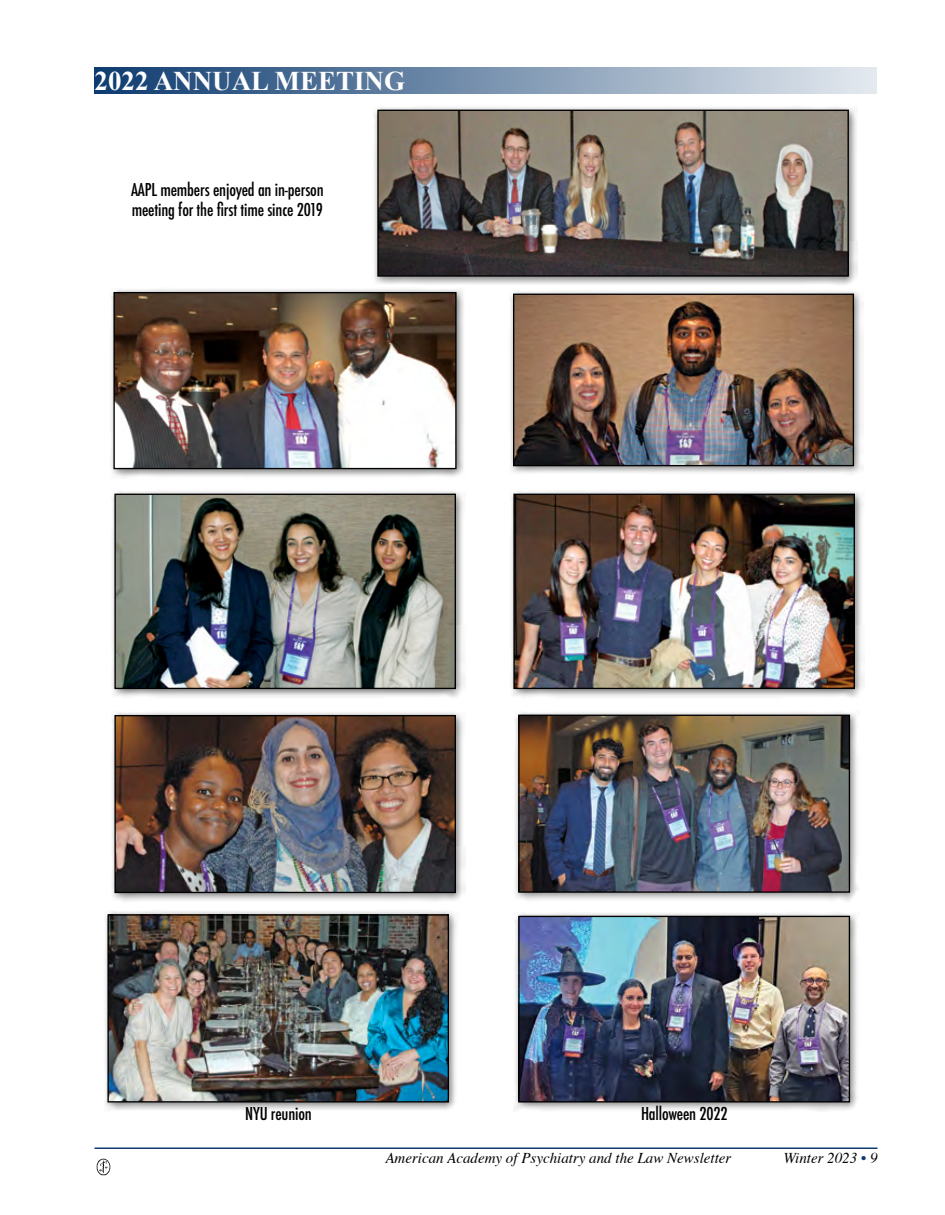
<style>
.page{position:relative;width:945px;height:1215px;background:#fff}
.page>*{position:absolute;margin:0;border:0;box-sizing:border-box;transform-origin:0 0}
.t1{font:700 27px "Times New Roman";color:#fff}
.t2{font:500 condensed 17.25px/20.7px "Futura";letter-spacing:-.01em;color:#000}
.t3{font:italic 15px "Times";color:#000}
.s1{color:#0e3c70}
</style>
<div class="page">
<hr style="left:94px;top:1148px;width:784px;height:1px;background:#0e3c70">
<img style="left:96px;top:1158px;width:15px;height:17px">
<div style="left:110px;top:489px;width:356px;height:209px;background:#000;opacity:.5"></div>
<img style="left:116px;top:496px;width:338px;height:191px">
<div style="left:114px;top:494px;width:342px;height:195px;border:1px solid #000"></div>
<div style="left:508px;top:289px;width:356px;height:187px;background:#000;opacity:.5"></div>
<img style="left:515px;top:296px;width:337px;height:168px">
<div style="left:513px;top:294px;width:341px;height:172px;border:1px solid #000"></div>
<div style="left:109px;top:287px;width:357px;height:191px;background:#000;opacity:.5"></div>
<img style="left:115px;top:294px;width:340px;height:173px">
<div style="left:113px;top:292px;width:344px;height:177px;border:1px solid #000"></div>
<div style="left:509px;top:489px;width:356px;height:209px;background:#000;opacity:.5"></div>
<img style="left:515px;top:496px;width:338px;height:191px">
<div style="left:513px;top:494px;width:342px;height:195px;border:1px solid #000"></div>
<div style="left:110px;top:710px;width:356px;height:193px;background:#000;opacity:.5"></div>
<img style="left:116px;top:717px;width:338px;height:174px">
<div style="left:114px;top:715px;width:342px;height:178px;border:1px solid #000"></div>
<div style="left:514px;top:710px;width:346px;height:192px;background:#000;opacity:.5"></div>
<img style="left:520px;top:717px;width:328px;height:174px">
<div style="left:518px;top:715px;width:332px;height:178px;border:1px solid #000"></div>
<div style="left:373px;top:105px;width:485px;height:181px;background:#000;opacity:.5"></div>
<img style="left:379px;top:112px;width:468px;height:163px">
<div style="left:377px;top:110px;width:472px;height:167px;border:1px solid #000"></div>
<div style="left:94px;top:68px;width:784px;height:26px;background:linear-gradient(to right,#0d3b6f,#e5eaef)"></div>
<div style="left:103px;top:910px;width:356px;height:202px;background:#000;opacity:.5"></div>
<img style="left:109px;top:916px;width:338px;height:185px">
<div style="left:107px;top:914px;width:342px;height:189px;border:1px solid #000"></div>
<div style="left:514px;top:911px;width:346px;height:201px;background:#000;opacity:.5"></div>
<img style="left:520px;top:918px;width:328px;height:183px">
<div style="left:518px;top:916px;width:332px;height:187px;border:1px solid #000"></div>
<h1 class="t1" style="left:94px;top:62px;width:312px">2022 ANNUAL MEETING</h1>
<p class="t2" style="left:131px;top:179px;width:194px">AAPL members enjoyed an in-person meeting for the first time since 2019</p>
<p class="t2" style="left:245px;top:1104px;width:68px">NYU reunion</p>
<p class="t2" style="left:641px;top:1104px;width:88px">Halloween 2022</p>
<p class="t3" style="left:385px;top:1145px;width:347px">American Academy of Psychiatry and the Law Newsletter</p>
<p class="t3" style="left:783px;top:1145px;width:96px">Winter 2023 <span class="s1">•</span> 9</p>
</div>
